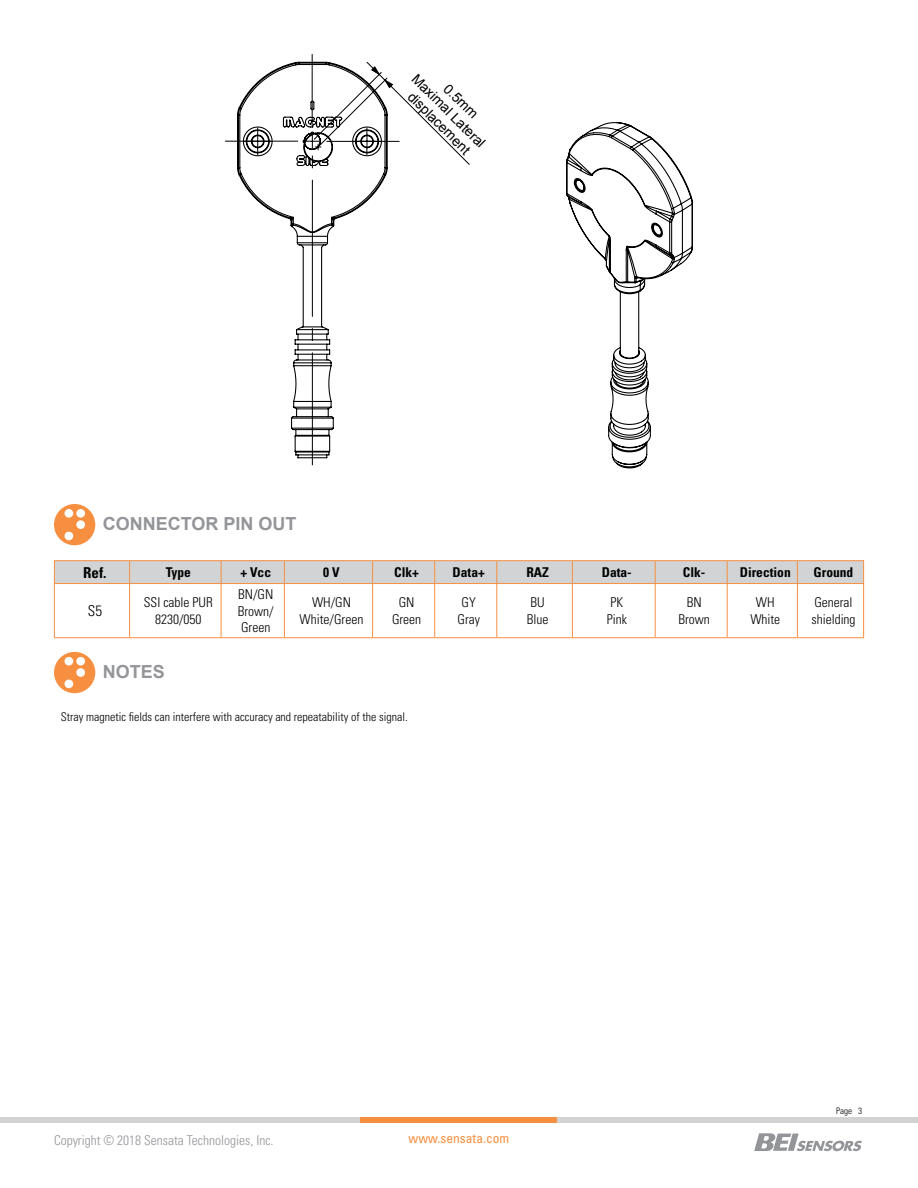
<style>
.page{position:relative;width:918px;height:1188px;background:#fff}
.page>*{position:absolute;margin:0;border:0;box-sizing:border-box;transform-origin:0 0}
.t1{font:700 18px "Arial";color:#949599}
.t2{font:700 condensed 15px "Univers LT Std";color:#000}
.t3{font:300 condensed 15px "Univers LT Std";color:#000}
.t4{font:13.8px/15.5px "Arial";color:#000;text-align:center}
.t5{font:300 condensed 13.5px/16.2px "Univers LT Std";color:#000;text-align:center}
.t6{font:700 condensed 13.5px "Univers LT Std";color:#000}
.t7{font:300 condensed 13.5px "Univers";color:#949599}
.t8{font:condensed 13.5px "Univers LT Std";color:#f78f41}
.t9{font:300 condensed 12px "Univers LT Std";color:#000}
.t10{font:300 condensed 9px "Univers";color:#000}
</style>
<div class="page">
<div style="left:0;top:1117px;width:918px;height:6px;background:#d2d2d4"></div>
<div style="left:361px;top:1117px;width:196px;height:6px;background:#f78f41"></div>
<svg style="left:754px;top:1133px;width:108px;height:18px"></svg>
<div style="left:54px;top:504px;width:41px;height:41px;background:#f78f41;border-radius:50%"></div>
<div style="left:65px;top:509px;width:8px;height:9px;background:#fff;border-radius:50%"></div>
<div style="left:76px;top:509px;width:9px;height:9px;background:#fff;border-radius:50%"></div>
<div style="left:76px;top:520px;width:9px;height:9px;background:#fff;border-radius:50%"></div>
<div style="left:65px;top:532px;width:8px;height:8px;background:#fff;border-radius:50%"></div>
<div style="left:54px;top:652px;width:41px;height:41px;background:#f78f41;border-radius:50%"></div>
<div style="left:65px;top:657px;width:8px;height:9px;background:#fff;border-radius:50%"></div>
<div style="left:76px;top:657px;width:9px;height:9px;background:#fff;border-radius:50%"></div>
<div style="left:76px;top:668px;width:9px;height:9px;background:#fff;border-radius:50%"></div>
<div style="left:65px;top:680px;width:8px;height:8px;background:#fff;border-radius:50%"></div>
<hr style="left:312px;top:54px;width:1px;height:73px;background:#000">
<hr style="left:225px;top:141px;width:73px;height:1px;background:#000">
<svg style="left:237px;top:61px;width:456px;height:408px"></svg>
<hr style="left:54px;top:560px;width:76px;height:1px;background:#f78f41">
<hr style="left:130px;top:560px;width:91px;height:1px;background:#f78f41">
<hr style="left:221px;top:560px;width:63px;height:1px;background:#f78f41">
<hr style="left:284px;top:560px;width:89px;height:1px;background:#f78f41">
<hr style="left:373px;top:560px;width:62px;height:1px;background:#f78f41">
<hr style="left:435px;top:560px;width:62px;height:1px;background:#f78f41">
<hr style="left:497px;top:560px;width:75px;height:1px;background:#f78f41">
<hr style="left:572px;top:560px;width:83px;height:1px;background:#f78f41">
<hr style="left:655px;top:560px;width:72px;height:1px;background:#f78f41">
<hr style="left:727px;top:560px;width:70px;height:1px;background:#f78f41">
<hr style="left:797px;top:560px;width:67px;height:1px;background:#f78f41">
<svg style="left:54px;top:561px;width:810px;height:22px;background:#d1d1d0"></svg>
<hr style="left:54px;top:583px;width:76px;height:1px;background:#f78f41">
<hr style="left:54px;top:584px;width:1px;height:53px;background:#f78f41">
<hr style="left:130px;top:583px;width:91px;height:1px;background:#f78f41">
<hr style="left:129px;top:584px;width:1px;height:53px;background:#f78f41">
<hr style="left:221px;top:583px;width:63px;height:1px;background:#f78f41">
<hr style="left:221px;top:584px;width:1px;height:53px;background:#f78f41">
<hr style="left:284px;top:583px;width:89px;height:1px;background:#f78f41">
<hr style="left:284px;top:584px;width:1px;height:53px;background:#f78f41">
<hr style="left:373px;top:583px;width:62px;height:1px;background:#f78f41">
<hr style="left:372px;top:584px;width:1px;height:53px;background:#f78f41">
<hr style="left:435px;top:583px;width:62px;height:1px;background:#f78f41">
<hr style="left:434px;top:584px;width:1px;height:53px;background:#f78f41">
<hr style="left:497px;top:583px;width:75px;height:1px;background:#f78f41">
<hr style="left:496px;top:584px;width:1px;height:53px;background:#f78f41">
<hr style="left:572px;top:583px;width:83px;height:1px;background:#f78f41">
<hr style="left:572px;top:584px;width:1px;height:53px;background:#f78f41">
<hr style="left:655px;top:583px;width:72px;height:1px;background:#f78f41">
<hr style="left:655px;top:584px;width:1px;height:53px;background:#f78f41">
<hr style="left:727px;top:583px;width:70px;height:1px;background:#f78f41">
<hr style="left:727px;top:584px;width:1px;height:53px;background:#f78f41">
<hr style="left:797px;top:583px;width:67px;height:1px;background:#f78f41">
<hr style="left:797px;top:584px;width:1px;height:53px;background:#f78f41">
<hr style="left:863px;top:584px;width:1px;height:53px;background:#f78f41">
<hr style="left:54px;top:637px;width:76px;height:1px;background:#f78f41">
<hr style="left:130px;top:637px;width:91px;height:1px;background:#f78f41">
<hr style="left:221px;top:637px;width:63px;height:1px;background:#f78f41">
<hr style="left:284px;top:637px;width:89px;height:1px;background:#f78f41">
<hr style="left:373px;top:637px;width:62px;height:1px;background:#f78f41">
<hr style="left:435px;top:637px;width:62px;height:1px;background:#f78f41">
<hr style="left:497px;top:637px;width:75px;height:1px;background:#f78f41">
<hr style="left:572px;top:637px;width:83px;height:1px;background:#f78f41">
<hr style="left:655px;top:637px;width:72px;height:1px;background:#f78f41">
<hr style="left:727px;top:637px;width:70px;height:1px;background:#f78f41">
<hr style="left:797px;top:637px;width:67px;height:1px;background:#f78f41">
<p class="t4" style="left:430px;top:60px;width:99px;rotate:45deg">0.5mm<br>Maximal Lateral displacement</p>
<h1 class="t1" style="left:103px;top:511px;width:195px">CONNECTOR PIN OUT</h1>
<p class="t2" style="left:83px;top:563px;width:25px">Ref.</p>
<p class="t6" style="left:166px;top:564px;width:27px">Type</p>
<p class="t6" style="left:240px;top:564px;width:32px">+ Vcc</p>
<p class="t6" style="left:323px;top:564px;width:18px">0 V</p>
<p class="t6" style="left:394px;top:564px;width:26px">Clk+</p>
<p class="t6" style="left:453px;top:564px;width:34px">Data+</p>
<p class="t6" style="left:526px;top:564px;width:24px">RAZ</p>
<p class="t6" style="left:602px;top:564px;width:31px">Data-</p>
<p class="t6" style="left:683px;top:564px;width:24px">Clk-</p>
<p class="t6" style="left:740px;top:564px;width:53px">Direction</p>
<p class="t6" style="left:814px;top:564px;width:41px">Ground</p>
<p class="t3" style="left:88px;top:602px;width:16px">S5</p>
<p class="t5" style="left:144px;top:595px;width:70px">SSI cable PUR<br>8230/050</p>
<p class="t5" style="left:238px;top:586px;width:37px;text-align:justify">BN/GN Brown/ Green</p>
<p class="t5" style="left:300px;top:595px;width:65px">WH/GN<br>White/Green</p>
<p class="t5" style="left:392px;top:595px;width:31px">GN<br>Green</p>
<p class="t5" style="left:458px;top:595px;width:24px">GY<br>Gray</p>
<p class="t5" style="left:527px;top:595px;width:23px;text-align:left">BU<br>Blue</p>
<p class="t5" style="left:607px;top:595px;width:22px;text-align:left">PK<br>Pink</p>
<p class="t5" style="left:678px;top:595px;width:33px">BN<br>Brown</p>
<p class="t5" style="left:750px;top:595px;width:31px">WH<br>White</p>
<p class="t5" style="left:811px;top:595px;width:46px;text-align:left">General shielding</p>
<h1 class="t1" style="left:103px;top:659px;width:64px">NOTES</h1>
<p class="t9" style="left:61px;top:709px;width:349px">Stray magnetic fields can interfere with accuracy and repeatability of the signal.</p>
<p class="t7" style="left:54px;top:1132px;width:221px">Copyright © 2018 Sensata Technologies, Inc.</p>
<p class="t8" style="left:409px;top:1130px;width:102px">www.sensata.com</p>
<p class="t10" style="left:836px;top:1105px;width:27px">Page 3</p>
</div>
